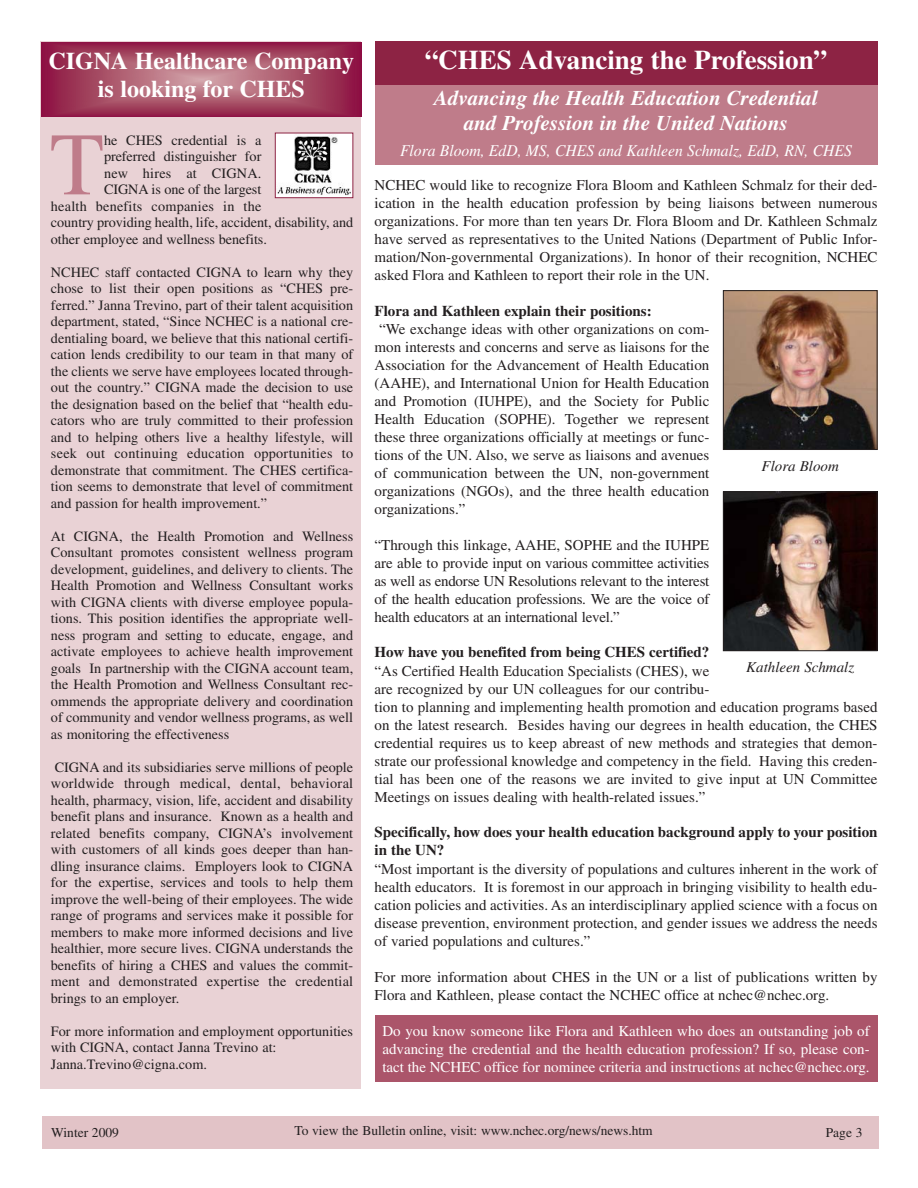
<style>
.page{position:relative;width:918px;height:1188px;background:#fff}
.page>*{position:absolute;margin:0;border:0;box-sizing:border-box;transform-origin:0 0}
.t1{font:88.95px "Times";color:#bf7c8a}
.t2{font:700 27px "Times";color:#fff}
.t3{font:700 24px/28.5px "Times";color:#fff;text-align:center}
.t4{font:italic 700 21px/25.2px "Times";color:#fff;text-align:center}
.t5{font:italic 16.5px "Times";color:#fff;scale:.95 1}
.t6{font:15px/18px "Times";color:#231f20;text-align:justify}
.t7{font:15px/18px "Times";color:#fff;text-align:justify}
.t8{font:700 15px/18px "Times";color:#231f20}
.t9{font:italic 15px "Times";color:#231f20}
.t10{font:14.25px/16.5px "Times";color:#231f20;text-align:justify}
.t11{font:13.5px "Times";color:#231f20}
</style>
<div class="page">
<div style="left:40px;top:42px;width:321px;height:1047px;background:#e9d2d5"></div>
<div style="left:375px;top:1016px;width:503px;height:66px;background:#ab556a"></div>
<div style="left:42px;top:1116px;width:837px;height:32px;background:#e2c3c7"></div>
<div style="left:375px;top:42px;width:502px;height:44px;background:#8d2344"></div>
<div style="left:375px;top:86px;width:502px;height:79px;background:#bf7c8a"></div>
<img style="left:725px;top:292px;width:151px;height:156px">
<div style="left:723px;top:290px;width:155px;height:160px;border:1px solid #231f20"></div>
<img style="left:725px;top:493px;width:151px;height:156px">
<div style="left:723px;top:491px;width:155px;height:160px;border:1px solid #231f20"></div>
<svg style="left:42px;top:42px;width:319px;height:74px;background:#a44762"></svg>
<img style="left:277px;top:135px;width:74px;height:61px">
<div style="left:275px;top:133px;width:78px;height:65px;border:1px solid #8d2344"></div>
<h3 class="t3" style="left:49px;top:49px;width:307px">CIGNA Healthcare Company is looking for CHES</h3>
<h1 class="t1" style="left:50px;top:134px;width:56px">T</h1>
<p class="t10" style="left:104px;top:133px;width:159px">he CHES credential is a</p>
<p class="t10" style="left:104px;top:150px;width:159px">preferred distinguisher for</p>
<p class="t10" style="left:104px;top:166px;width:159px">new hires at CIGNA.</p>
<p class="t10" style="left:104px;top:183px;width:159px">CIGNA is one of the largest</p>
<p class="t10" style="left:51px;top:199px;width:212px">health benefits companies in the</p>
<p class="t10" style="left:51px;top:216px;width:304px">country providing health, life, accident, disability, and</p>
<p class="t10" style="left:51px;top:232px;width:218px">other employee and wellness benefits.</p>
<p class="t10" style="left:51px;top:265px;width:304px">NCHEC staff contacted CIGNA to learn why they chose to list their open positions as “CHES pre&shy;ferred.” Janna Trevino, part of their talent acquisition department, stated, “Since NCHEC is a national cre&shy;dentialing board, we believe that this national certifi&shy;cation lends credibility to our team in that many of the clients we serve have employees located through&shy;out the country.” CIGNA made the decision to use the designation based on the belief that “health edu&shy;cators who are truly committed to their profession and to helping others live a healthy lifestyle, will seek out continuing education opportunities to demonstrate that commitment. The CHES certifica&shy;tion seems to demonstrate that level of commitment and passion for health improvement.”</p>
<p class="t10" style="left:51px;top:529px;width:304px">At CIGNA, the Health Promotion and Wellness Consultant promotes consistent wellness program development, guidelines, and delivery to clients. The Health Promotion and Wellness Consultant works with CIGNA clients with diverse employee popula&shy;tions. This position identifies the appropriate well&shy;ness program and setting to educate, engage, and activate employees to achieve health improvement goals In partnership with the CIGNA account team, the Health Promotion and Wellness Consultant rec&shy;ommends the appropriate delivery and coordination of community and vendor wellness programs, as well as monitoring the effectiveness</p>
<p class="t10" style="left:51px;top:760px;width:304px">CIGNA and its subsidiaries serve millions of people worldwide through medical, dental, behavioral health, pharmacy, vision, life, accident and disability benefit plans and insurance. Known as a health and related benefits company, CIGNA’s involvement with customers of all kinds goes deeper than han&shy;dling insurance claims. Employers look to CIGNA for the expertise, services and tools to help them improve the well-being of their employees. The wide range of programs and services make it possible for members to make more informed decisions and live healthier, more secure lives. CIGNA understands the benefits of hiring a CHES and values the commit&shy;ment and demonstrated expertise the credential brings to an employer.</p>
<p class="t10" style="left:51px;top:1024px;width:304px;text-align:left">For more information and employment opportunities with CIGNA, contact Janna Trevino at:<br>Janna.Trevino@cigna.com.</p>
<h2 class="t2" style="left:425px;top:51px;width:404px">“CHES Advancing the Profession”</h2>
<h3 class="t4" style="left:434px;top:87px;width:385px">Advancing the Health Education Credential and Profession in the United Nations</h3>
<p class="t5" style="left:400px;top:145px;width:477px">Flora Bloom, EdD, MS, CHES and Kathleen Schmalz, EdD, RN, CHES</p>
<p class="t6" style="left:375px;top:177px;width:505px">NCHEC would like to recognize Flora Bloom and Kathleen Schmalz for their ded&shy;ication in the health education profession by being liaisons between numerous organizations. For more than ten years Dr. Flora Bloom and Dr. Kathleen Schmalz have served as representatives to the United Nations (Department of Public Infor&shy;mation/Non-governmental Organizations). In honor of their recognition, NCHEC asked Flora and Kathleen to report their role in the UN.</p>
<p class="t8" style="left:375px;top:303px;width:279px">Flora and Kathleen explain their positions:</p>
<p class="t6" style="left:375px;top:321px;width:336px;text-indent:5px">“We exchange ideas with other organizations on com&shy;mon interests and concerns and serve as liaisons for the Association for the Advancement of Health Education (AAHE), and International Union for Health Education and Promotion (IUHPE), and the Society for Public Health Education (SOPHE). Together we represent these three organizations officially at meetings or func&shy;tions of the UN. Also, we serve as liaisons and avenues of communication between the UN, non-government organizations (NGOs), and the three health education organizations.”</p>
<p class="t6" style="left:375px;top:537px;width:336px">“Through this linkage, AAHE, SOPHE and the IUHPE are able to provide input on various committee activities as well as endorse UN Resolutions relevant to the interest of the health education professions. We are the voice of health educators at an international level.”</p>
<p class="t8" style="left:375px;top:645px;width:336px">How have you benefited from being CHES certified?</p>
<p class="t6" style="left:375px;top:663px;width:505px;text-align:left">“As Certified Health Education Specialists (CHES), we<br>are recognized by our UN colleagues for our contribu-<br>tion to planning and implementing health promotion and education programs based on the latest research. Besides having our degrees in health education, the CHES credential requires us to keep abreast of new methods and strategies that demon&shy;strate our professional knowledge and competency in the field. Having this creden&shy;tial has been one of the reasons we are invited to give input at UN Committee Meetings on issues dealing with health-related issues.”</p>
<p class="t8" style="left:375px;top:825px;width:505px">Specifically, how does your health education background apply to your position in the UN?</p>
<p class="t6" style="left:375px;top:861px;width:505px">“Most important is the diversity of populations and cultures inherent in the work of health educators. It is foremost in our approach in bringing visibility to health edu&shy;cation policies and activities. As an interdisciplinary applied science with a focus on disease prevention, environment protection, and gender issues we address the needs of varied populations and cultures.”</p>
<p class="t6" style="left:375px;top:969px;width:505px">For more information about CHES in the UN or a list of publications written by<br>Flora and Kathleen, please contact the NCHEC office at nchec@nchec.org.</p>
<p class="t7" style="left:382px;top:1023px;width:489px">Do you know someone like Flora and Kathleen who does an outstanding job of advancing the credential and the health education profession? If so, please con&shy;tact the NCHEC office for nominee criteria and instructions at nchec@nchec.org.</p>
<p class="t9" style="left:762px;top:461px;width:79px">Flora Bloom</p>
<p class="t9" style="left:746px;top:662px;width:110px">Kathleen Schmalz</p>
<p class="t11" style="left:51px;top:1128px;width:69px">Winter 2009</p>
<p class="t11" style="left:294px;top:1125px;width:360px">To view the Bulletin online, visit: www.nchec.org/news/news.htm</p>
<p class="t11" style="left:826px;top:1128px;width:38px">Page 3</p>
</div>
